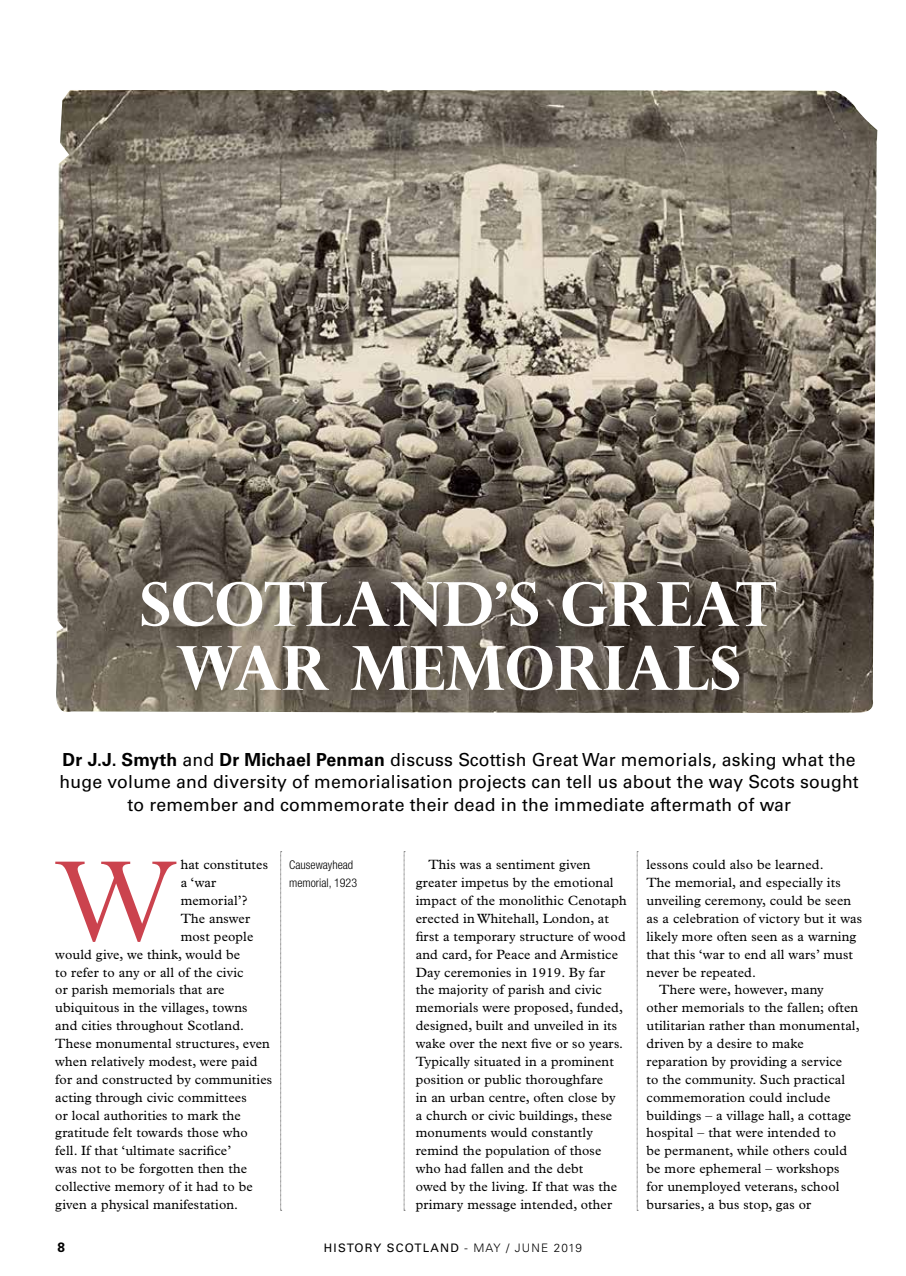
<style>
.page{position:relative;width:906px;height:1276px;background:#fff}
.page>*{position:absolute;margin:0;border:0;box-sizing:border-box;transform-origin:0 0}
.t1{font:138.15px "Perpetua";color:#cb434e}
.t2{font:700 60.75px/63.9px "Perpetua Titling";color:#fff;text-align:center}
.t3{font:18px/22.5px "Univers LT Std";letter-spacing:.01em;color:#000;text-align:center}
.t4{font:13.5px/17.9px "Plantin Std";letter-spacing:.01em;color:#000}
.t5{font:700 13.5px "Univers LT Std";color:#000}
.t6{font:300 condensed 12px/17.9px "Helvetica Neue LT Std";color:#000}
.t7{font:11.7px "Univers LT Std";letter-spacing:.1em;color:#000}
.s1{font-weight:700}
.s2{font-weight:300}
</style>
<div class="page">
<img style="left:56px;top:90px;width:821px;height:623px">
<svg style="left:637px;top:851px;width:1px;height:360px"></svg>
<svg style="left:280px;top:851px;width:2px;height:360px"></svg>
<svg style="left:404px;top:851px;width:1px;height:360px"></svg>
<h2 class="t2" style="left:140px;top:571px;width:639px">SCOTLAND’S GREAT<br>WAR MEMORIALS</h2>
<p class="t3" style="left:60px;top:748px;width:800px"><span class="s1">Dr J.J. Smyth</span> and <span class="s1">Dr Michael Penman</span> discuss Scottish Great War memorials, asking what the huge volume and diversity of memorialisation projects can tell us about the way Scots sought to remember and commemorate their dead in the immediate aftermath of war</p>
<h1 class="t1" style="left:53px;top:814px;width:128px">W</h1>
<p class="t4" style="left:181px;top:856px;width:89px">hat constitutes</p>
<p class="t4" style="left:181px;top:874px;width:37px">a ‘war</p>
<p class="t4" style="left:181px;top:891px;width:68px">memorial’?</p>
<p class="t4" style="left:181px;top:909px;width:71px">The answer</p>
<p class="t4" style="left:181px;top:927px;width:74px">most people</p>
<p class="t4" style="left:55px;top:945px;width:186px">would give, we think, would be</p>
<p class="t4" style="left:55px;top:963px;width:190px">to refer to any or all of the civic</p>
<p class="t4" style="left:55px;top:981px;width:171px">or parish memorials that are</p>
<p class="t4" style="left:55px;top:999px;width:194px">ubiquitous in the villages, towns</p>
<p class="t4" style="left:55px;top:1016px;width:190px">and cities throughout Scotland.</p>
<p class="t4" style="left:55px;top:1034px;width:216px">These monumental structures, even</p>
<p class="t4" style="left:55px;top:1052px;width:204px">when relatively modest, were paid</p>
<p class="t4" style="left:55px;top:1070px;width:218px">for and constructed by communities</p>
<p class="t4" style="left:55px;top:1088px;width:193px">acting through civic committees</p>
<p class="t4" style="left:55px;top:1106px;width:187px">or local authorities to mark the</p>
<p class="t4" style="left:55px;top:1124px;width:194px">gratitude felt towards those who</p>
<p class="t4" style="left:55px;top:1142px;width:177px">fell. If that ‘ultimate sacrifice’</p>
<p class="t4" style="left:55px;top:1159px;width:193px">was not to be forgotten then the</p>
<p class="t4" style="left:55px;top:1177px;width:199px">collective memory of it had to be</p>
<p class="t4" style="left:55px;top:1195px;width:184px">given a physical manifestation.</p>
<p class="t6" style="left:289px;top:856px;width:69px">Causewayhead memorial, 1923</p>
<p class="t4" style="left:416px;top:856px;width:212px;text-indent:13px">This was a sentiment given greater impetus by the emotional impact of the monolithic Cenotaph erected in Whitehall, London, at first a temporary structure of wood and card, for Peace and Armistice<br>Day ceremonies in 1919. By far the majority of parish and civic memorials were proposed, funded, designed, built and unveiled in its wake over the next five or so years.<br>Typically situated in a prominent position or public thoroughfare<br>in an urban centre, often close by<br>a church or civic buildings, these monuments would constantly remind the population of those who had fallen and the debt<br>owed by the living. If that was the primary message intended, other</p>
<p class="t4" style="left:646px;top:856px;width:179px">lessons could also be learned.</p>
<p class="t4" style="left:646px;top:874px;width:196px">The memorial, and especially its</p>
<p class="t4" style="left:646px;top:891px;width:206px">unveiling ceremony, could be seen</p>
<p class="t4" style="left:646px;top:909px;width:217px">as a celebration of victory but it was</p>
<p class="t4" style="left:646px;top:927px;width:211px">likely more often seen as a warning</p>
<p class="t4" style="left:646px;top:945px;width:208px">that this ‘war to end all wars’ must</p>
<p class="t4" style="left:646px;top:963px;width:111px">never be repeated.</p>
<p class="t4" style="left:659px;top:981px;width:166px">There were, however, many</p>
<p class="t4" style="left:646px;top:999px;width:213px">other memorials to the fallen; often</p>
<p class="t4" style="left:646px;top:1017px;width:215px">utilitarian rather than monumental,</p>
<p class="t4" style="left:646px;top:1034px;width:159px">driven by a desire to make</p>
<p class="t4" style="left:646px;top:1052px;width:197px">reparation by providing a service</p>
<p class="t4" style="left:646px;top:1070px;width:200px">to the community. Such practical</p>
<p class="t4" style="left:646px;top:1088px;width:185px">commemoration could include</p>
<p class="t4" style="left:646px;top:1106px;width:206px">buildings – a village hall, a cottage</p>
<p class="t4" style="left:646px;top:1124px;width:191px">hospital – that were intended to</p>
<p class="t4" style="left:646px;top:1142px;width:202px">be permanent, while others could</p>
<p class="t4" style="left:646px;top:1159px;width:194px">be more ephemeral – workshops</p>
<p class="t4" style="left:646px;top:1177px;width:194px">for unemployed veterans, school</p>
<p class="t4" style="left:646px;top:1195px;width:166px">bursaries, a bus stop, gas or</p>
<p class="t5" style="left:57px;top:1239px;width:9px">8</p>
<p class="t7" style="left:324px;top:1240px;width:259px">HISTORY SCOTLAND <span class="s2">- MAY / JUNE 2019</span></p>
</div>
